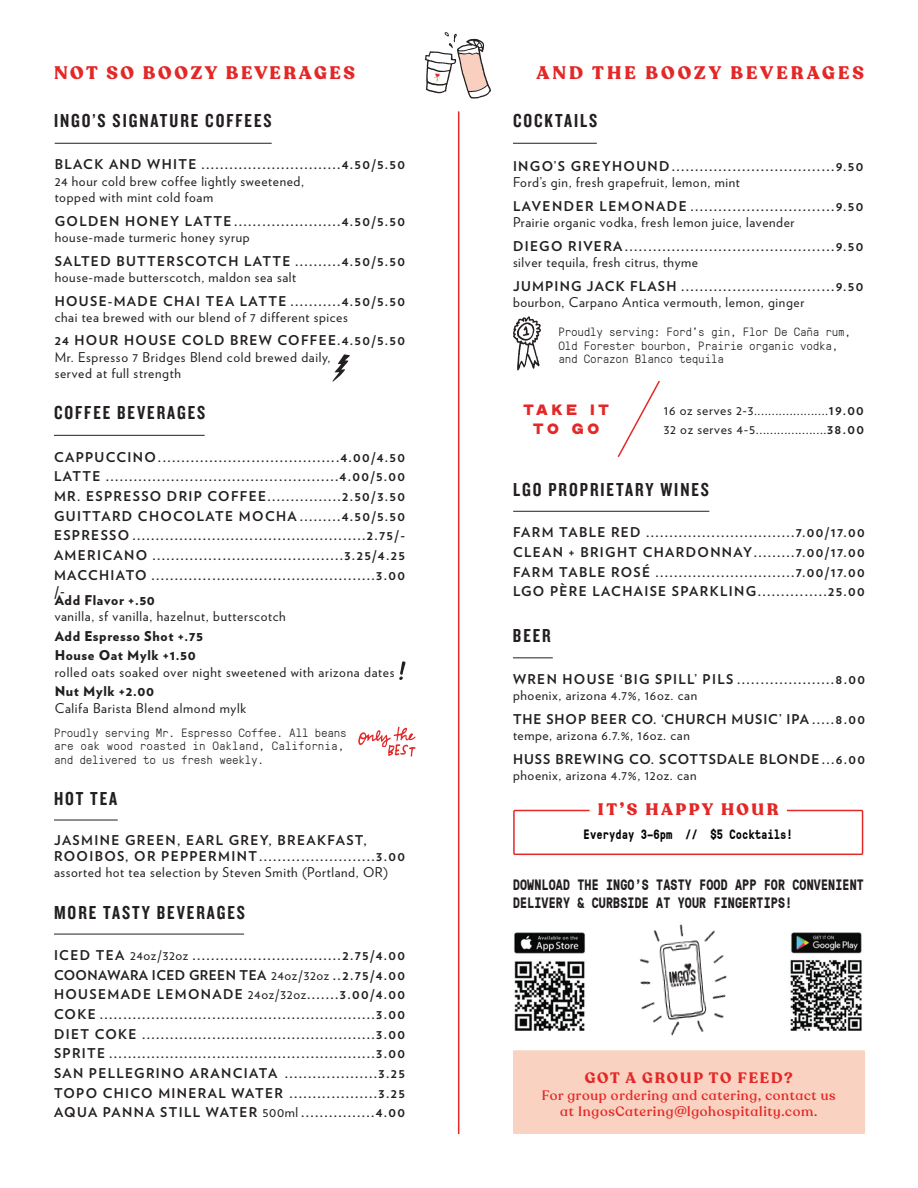
<style>
.page{position:relative;width:918px;height:1188px;background:#fff}
.page>*{position:absolute;margin:0;border:0;box-sizing:border-box;transform-origin:0 0}
.t1{font:19.5px "Knockout 49 Liteweight";letter-spacing:.1em;color:#231f20}
.t2{font:900 18px "Recoleta Alt";letter-spacing:.17em;color:#e32827}
.t3{font:900 18px "Recoleta Alt";letter-spacing:.15em;color:#e32827}
.t4{font:900 16.5px "Recoleta Alt";letter-spacing:.15em;color:#e32827}
.t5{font:700 15px/18px "GT Pressura Mono";letter-spacing:.01em;color:#231f20;scale:.85 1}
.t6{font:700 15px "Recoleta Alt";letter-spacing:.12em;color:#e32827}
.t7{font:15px/19.5px "BN Bark Grotesk";letter-spacing:.24em;color:#e32827;text-align:center}
.t8{font:700 13.5px/19.6px "Verlag";letter-spacing:.1em;color:#231f20;text-align:justify}
.t9{font:13.5px/16.2px "Verlag";letter-spacing:.045em;color:#231f20}
.t10{font:500 13.5px/16.2px "Recoleta Alt";letter-spacing:.05em;color:#e32827;text-align:center}
.t11{font:900 13.5px/19.6px "Verlag";letter-spacing:.05em;color:#231f20}
.t12{font:700 13.5px "Verlag";letter-spacing:.07em;color:#231f20}
.t13{font:700 13.5px "Verlag";letter-spacing:.075em;color:#231f20}
.t14{font:700 13.5px "GT Pressura Mono";color:#040503;scale:.85 1}
.t15{font:300 12px/13.5px "GT Pressura Mono";letter-spacing:-.02em;color:#231f20}
.s1{font-weight:400}
.s2{font-weight:700}
</style>
<div class="page">
<div style="left:513px;top:1050px;width:352px;height:84px;background:#f9d2c1"></div>
<img style="left:399px;top:661px;width:7px;height:19px">
<hr style="left:458px;top:111px;width:1px;height:1023px;background:#e32827">
<hr style="left:54px;top:934px;width:190px;height:1px;background:#231f20">
<hr style="left:54px;top:435px;width:151px;height:1px;background:#231f20">
<hr style="left:54px;top:820px;width:64px;height:1px;background:#231f20">
<hr style="left:513px;top:143px;width:84px;height:1px;background:#231f20">
<hr style="left:55px;top:143px;width:217px;height:1px;background:#231f20">
<hr style="left:513px;top:511px;width:196px;height:1px;background:#231f20">
<hr style="left:513px;top:657px;width:40px;height:1px;background:#231f20">
<svg style="left:617px;top:380px;width:43px;height:77px"></svg>
<img style="left:424px;top:32px;width:67px;height:67px">
<img style="left:433px;top:66px;width:9px;height:11px">
<svg style="left:432px;top:77px;width:10px;height:7px"></svg>
<img style="left:513px;top:316px;width:28px;height:55px">
<img style="left:358px;top:726px;width:50px;height:20px">
<img style="left:386px;top:732px;width:30px;height:25px">
<img style="left:332px;top:354px;width:18px;height:28px">
<img style="left:514px;top:932px;width:72px;height:98px">
<img style="left:790px;top:932px;width:72px;height:98px">
<img style="left:607px;top:924px;width:157px;height:127px">
<div style="left:513px;top:810px;width:350px;height:45px;border:2px solid #e32827"></div>
<div style="left:590px;top:803px;width:197px;height:17px;background:#fff"></div>
<h2 class="t3" style="left:54px;top:61px;width:303px">NOT SO BOOZY BEVERAGES</h2>
<h2 class="t2" style="left:536px;top:61px;width:329px">AND THE BOOZY BEVERAGES</h2>
<h1 class="t1" style="left:54px;top:108px;width:219px">INGO’S SIGNATURE COFFEES</h1>
<p class="t8" style="left:55px;top:154px;width:352px">BLACK AND WHITE ..............................4.50/5.50</p>
<p class="t9" style="left:55px;top:172px;width:251px">24 hour cold brew coffee lightly sweetened, topped with mint cold foam</p>
<p class="t8" style="left:55px;top:210px;width:352px">GOLDEN HONEY LATTE.......................4.50/5.50</p>
<p class="t9" style="left:55px;top:228px;width:196px">house-made turmeric honey syrup</p>
<p class="t8" style="left:55px;top:250px;width:352px">SALTED BUTTERSCOTCH LATTE ..........4.50/5.50</p>
<p class="t9" style="left:55px;top:268px;width:243px">house-made butterscotch, maldon sea salt</p>
<p class="t8" style="left:55px;top:290px;width:352px">HOUSE-MADE CHAI TEA LATTE ...........4.50/5.50</p>
<p class="t9" style="left:55px;top:308px;width:295px">chai tea brewed with our blend of 7 different spices</p>
<p class="t8" style="left:55px;top:330px;width:352px">24 HOUR HOUSE COLD BREW COFFEE.4.50/5.50</p>
<p class="t9" style="left:55px;top:348px;width:277px">Mr. Espresso 7 Bridges Blend cold brewed daily, served at full strength</p>
<h1 class="t1" style="left:54px;top:400px;width:153px">COFFEE BEVERAGES</h1>
<p class="t8" style="left:54px;top:446px;width:353px">CAPPUCCINO.......................................4.00/4.50<br>LATTE ..................................................4.00/5.00<br>MR. ESPRESSO DRIP COFFEE................2.50/3.50<br>GUITTARD CHOCOLATE MOCHA .........4.50/5.50<br>ESPRESSO ..................................................2.75/- AMERICANO .........................................3.25/4.25<br>MACCHIATO ................................................3.00</p>
<p class="t8" style="left:54px;top:581px;width:12px">/-</p>
<p class="t11" style="left:55px;top:589px;width:102px">Add Flavor +.50</p>
<p class="t9" style="left:55px;top:607px;width:233px">vanilla, sf vanilla, hazelnut, butterscotch</p>
<p class="t11" style="left:55px;top:625px;width:150px">Add Espresso Shot +.75<br>House Oat Mylk +1.50</p>
<p class="t9" style="left:55px;top:663px;width:341px">rolled oats soaked over night sweetened with arizona dates</p>
<p class="t11" style="left:55px;top:681px;width:101px">Nut Mylk +2.00</p>
<p class="t9" style="left:55px;top:699px;width:193px">Califa Barista Blend almond mylk</p>
<p class="t15" style="left:54px;top:725px;width:294px">Proudly serving Mr. Espresso Coffee. All beans are oak wood roasted in Oakland, California, and delivered to us fresh weekly.</p>
<h1 class="t1" style="left:54px;top:786px;width:65px">HOT TEA</h1>
<p class="t8" style="left:54px;top:831px;width:353px;line-height:16.2px">JASMINE GREEN, EARL GREY, BREAKFAST,<br>ROOIBOS, OR PEPPERMINT.........................3.00</p>
<p class="t9" style="left:54px;top:864px;width:335px">assorted hot tea selection by Steven Smith (Portland, OR)</p>
<h1 class="t1" style="left:54px;top:900px;width:192px">MORE TASTY BEVERAGES</h1>
<p class="t8" style="left:54px;top:944px;width:353px">ICED TEA <span class="s1">24oz/32oz</span> ................................2.75/4.00<br>COONAWARA ICED GREEN TEA <span class="s1">24oz/32oz</span> ..2.75/4.00<br>HOUSEMADE LEMONADE <span class="s1">24oz/32oz</span>.......3.00/4.00<br>COKE ...........................................................3.00<br>DIET COKE ..................................................3.00<br>SPRITE .........................................................3.00<br>SAN PELLEGRINO ARANCIATA ....................3.25<br>TOPO CHICO MINERAL WATER ...................3.25<br>AQUA PANNA STILL WATER <span class="s1">500ml</span>................4.00</p>
<h1 class="t1" style="left:513px;top:108px;width:86px">COCKTAILS</h1>
<p class="t8" style="left:513px;top:156px;width:352px">INGO’S GREYHOUND...................................9.50</p>
<p class="t9" style="left:513px;top:174px;width:228px">Ford’s gin, fresh grapefruit, lemon, mint</p>
<p class="t8" style="left:513px;top:196px;width:352px">LAVENDER LEMONADE ...............................9.50</p>
<p class="t9" style="left:513px;top:213px;width:283px">Prairie organic vodka, fresh lemon juice, lavender</p>
<p class="t8" style="left:513px;top:235px;width:352px">DIEGO RIVERA.............................................9.50</p>
<p class="t9" style="left:513px;top:253px;width:187px">silver tequila, fresh citrus, thyme</p>
<p class="t8" style="left:513px;top:275px;width:352px">JUMPING JACK FLASH .................................9.50</p>
<p class="t9" style="left:513px;top:293px;width:293px">bourbon, Carpano Antica vermouth, lemon, ginger</p>
<p class="t15" style="left:558px;top:325px;width:294px">Proudly serving: Ford’s gin, Flor De Caña rum,<br>Old Forester bourbon, Prairie organic vodka, and Corazon Blanco tequila</p>
<p class="t7" style="left:524px;top:401px;width:87px">TAKE IT<br>TO GO</p>
<p class="t9" style="left:664px;top:399px;width:202px;line-height:19.5px">16 oz serves 2-3.....................<span class="s2">19.00<br></span>32 oz serves 4-5....................<span class="s2">38.00</span></p>
<h1 class="t1" style="left:513px;top:477px;width:197px">LGO PROPRIETARY WINES</h1>
<p class="t8" style="left:513px;top:522px;width:353px">FARM TABLE RED ................................7.00/17.00<br>CLEAN + BRIGHT CHARDONNAY.........7.00/17.00<br>FARM TABLE ROSÉ ..............................7.00/17.00<br>LGO PÈRE LACHAISE SPARKLING...............25.00</p>
<h1 class="t1" style="left:513px;top:624px;width:39px">BEER</h1>
<p class="t8" style="left:513px;top:668px;width:354px">WREN HOUSE ‘BIG SPILL’ PILS .....................8.00</p>
<p class="t9" style="left:513px;top:686px;width:186px">phoenix, arizona 4.7%, 16oz. can</p>
<p class="t12" style="left:513px;top:708px;width:354px">THE SHOP BEER CO. ‘CHURCH MUSIC’ IPA .....8.00</p>
<p class="t9" style="left:513px;top:726px;width:178px">tempe, arizona 6.7.%, 16oz. can</p>
<p class="t13" style="left:513px;top:748px;width:354px">HUSS BREWING CO. SCOTTSDALE BLONDE...6.00</p>
<p class="t9" style="left:513px;top:766px;width:185px">phoenix, arizona 4.7%, 12oz. can</p>
<p class="t4" style="left:598px;top:799px;width:182px">IT’S HAPPY HOUR</p>
<p class="t14" style="left:584px;top:824px;width:247px">Everyday 3–6pm // $5 Cocktails!</p>
<p class="t5" style="left:513px;top:875px;width:414px">DOWNLOAD THE INGO’S TASTY FOOD APP FOR CONVENIENT<br>DELIVERY &amp; CURBSIDE AT YOUR FINGERTIPS!</p>
<p class="t6" style="left:585px;top:1069px;width:210px">GOT A GROUP TO FEED?</p>
<p class="t10" style="left:542px;top:1087px;width:295px">For group ordering and catering, contact us at IngosCatering@lgohospitality.com.</p>
</div>
